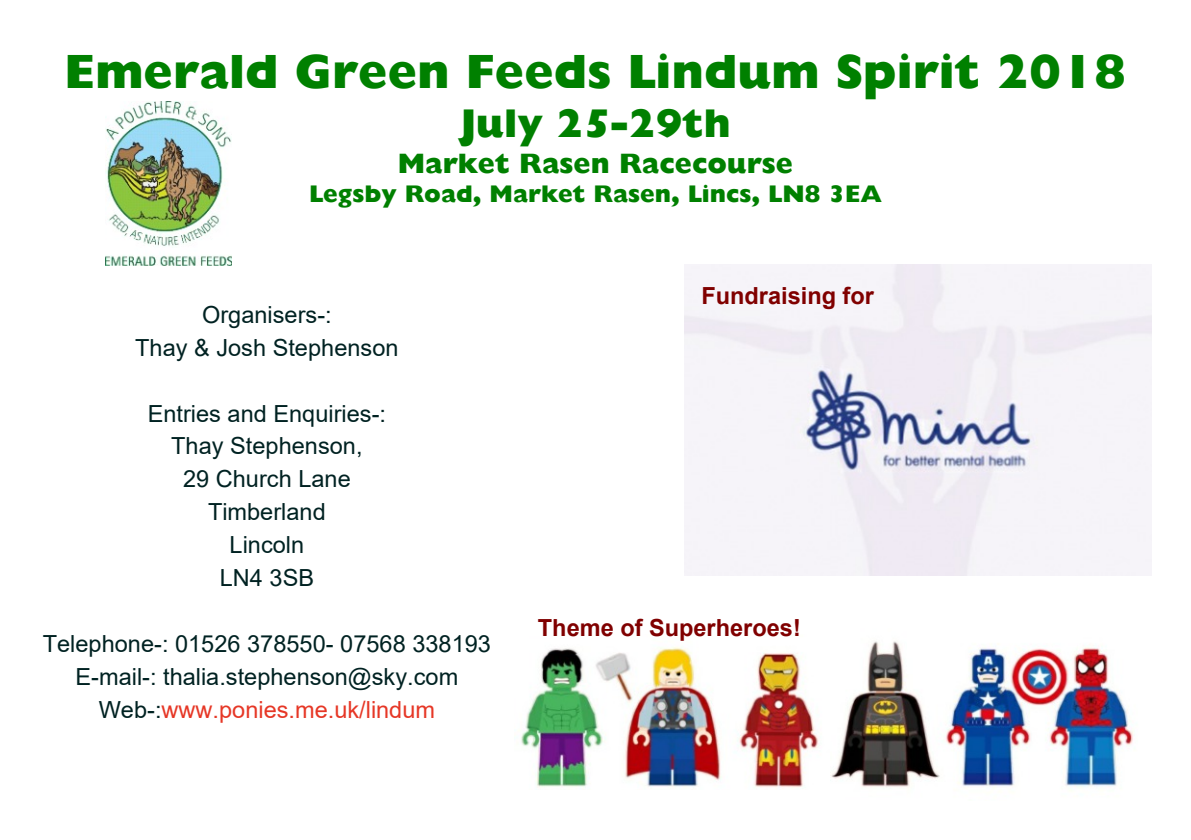
<style>
.page{position:relative;width:1191px;height:840px;background:#fff}
.page>*{position:absolute;margin:0;border:0;box-sizing:border-box;transform-origin:0 0}
.t1{font:800 48px "Gill Sans";color:#008000}
.t2{font:800 40px "Gill Sans";color:#008000}
.t3{font:800 28px "Gill Sans";color:#008000}
.t4{font:800 24px "Gill Sans";color:#008000}
.t5{font:23.6px/32.8px "Arial";color:#022;text-align:center}
.t6{font:700 23.6px "Arial";color:#800000}
.s1{color:#e63726}
</style>
<div class="page">
<img style="left:106px;top:101px;width:126px;height:164px">
<img style="left:684px;top:264px;width:467px;height:311px">
<img style="left:521px;top:647px;width:298px;height:141px">
<img style="left:830px;top:641px;width:303px;height:147px">
<h1 class="t1" style="left:65px;top:55px;width:1063px">Emerald Green Feeds Lindum Spirit 2018</h1>
<h2 class="t2" style="left:460px;top:109px;width:272px">July 25-29th</h2>
<p class="t3" style="left:398px;top:153px;width:397px">Market Rasen Racecourse</p>
<p class="t4" style="left:309px;top:185px;width:574px">Legsby Road, Market Rasen, Lincs, LN8 3EA</p>
<p class="t5" style="left:135px;top:300px;width:265px">Organisers-:<br>Thay &amp; Josh Stephenson</p>
<p class="t5" style="left:148px;top:399px;width:240px">Entries and Enquiries-:<br>Thay Stephenson,<br>29 Church Lane<br>Timberland<br>Lincoln<br>LN4 3SB</p>
<p class="t5" style="left:43px;top:629px;width:450px">Telephone-: 01526 378550- 07568 338193<br>E-mail-: thalia.stephenson@sky.com<br>Web-:<span class="s1">www.ponies.me.uk/lindum</span></p>
<p class="t6" style="left:701px;top:286px;width:174px">Fundraising for</p>
<p class="t6" style="left:538px;top:618px;width:264px">Theme of Superheroes!</p>
</div>
